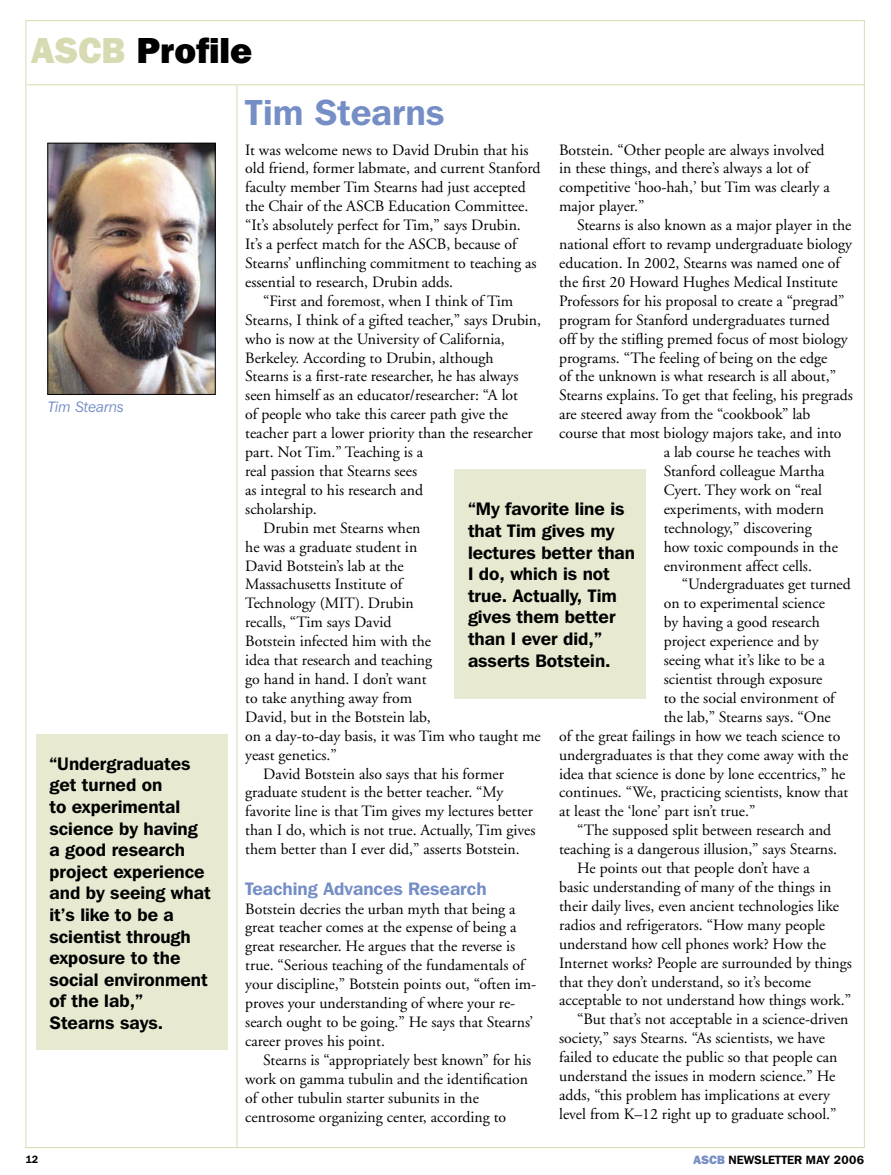
<style>
.page{position:relative;width:891px;height:1175px;background:#fff}
.page>*{position:absolute;margin:0;border:0;box-sizing:border-box;transform-origin:0 0}
.t1{font:800 36px "Franklin Gothic IT Cby BT";color:#000}
.HEADLINE{font:600 36px "Franklin Gothic IT Cby BT";color:#758ec5}
.CALL_OUT_BODY{font:600 18px/21.6px "Franklin Gothic IT Cby BT";color:#000}
.SUBHEAD{font:600 18px "Franklin Gothic IT Cby BT";color:#758ec5}
.BODY_TEXT{font:15.75px/18.9px "Adobe Garamond";color:#000}
.FIRST_PARA{font:15.75px/18.9px "Adobe Garamond";color:#000}
.t2{font:italic 15px "Franklin Gothic IT Cby BT";color:#758ec5}
.t3{font:600 12px "Franklin Gothic IT Cby BT";color:#000}
.t4{font:600 10.5px "Franklin Gothic IT Cby BT";color:#000}
.s1{color:#d8dbb1}
.s2{font-weight:800;color:#758ec5}
</style>
<div class="page">
<hr style="left:27px;top:84px;width:838px;height:1px;background:#d8dbb1">
<hr style="left:237px;top:85px;width:1px;height:1063px;background:#d8dbb1">
<img style="left:50px;top:145px;width:163px;height:247px">
<div style="left:48px;top:143px;width:167px;height:251px;border:1px solid #000"></div>
<div style="left:36px;top:734px;width:191px;height:315px;background:#e7e9d0"></div>
<div style="left:454px;top:469px;width:192px;height:229px;background:#e7e9d0"></div>
<p class="t1" style="left:32px;top:27px;width:222px"><span class="s1">ASCB</span> Profile</p>
<p class="HEADLINE" style="left:245px;top:89px;width:201px">Tim Stearns</p>
<p class="t2" style="left:48px;top:397px;width:77px">Tim Stearns</p>
<p class="CALL_OUT_BODY" style="left:50px;top:752px;width:163px">“Undergraduates get turned on<br>to experimental science by having a good research project experience and by seeing what it’s like to be a scientist through exposure to the social environment of the lab,”<br>Stearns says.</p>
<p class="FIRST_PARA" style="left:245px;top:140px;width:297px">It was welcome news to David Drubin that his old friend, former labmate, and current Stanford faculty member Tim Stearns had just accepted the Chair of the ASCB Education Committee. “It’s absolutely perfect for Tim,” says Drubin.<br>It’s a perfect match for the ASCB, because of Stearns’ unflinching commitment to teaching as essential to research, Drubin adds.</p>
<p class="BODY_TEXT" style="left:245px;top:292px;width:297px;text-indent:18px">“First and foremost, when I think of Tim Stearns, I think of a gifted teacher,” says Drubin, who is now at the University of California, Berkeley. According to Drubin, although<br>Stearns is a first-rate researcher, he has always seen himself as an educator/researcher: “A lot<br>of people who take this career path give the teacher part a lower priority than the researcher part. Not Tim.” Teaching is a<br>real passion that Stearns sees<br>as integral to his research and<br>scholarship.</p>
<p class="BODY_TEXT" style="left:245px;top:518px;width:297px;text-indent:18px">Drubin met Stearns when<br>he was a graduate student in<br>David Botstein’s lab at the<br>Massachusetts Institute of<br>Technology (MIT). Drubin<br>recalls, “Tim says David<br>Botstein infected him with the<br>idea that research and teaching<br>go hand in hand. I don’t want<br>to take anything away from<br>David, but in the Botstein lab,<br>on a day-to-day basis, it was Tim who taught me yeast genetics.”</p>
<p class="BODY_TEXT" style="left:245px;top:764px;width:292px;text-indent:18px">David Botstein also says that his former graduate student is the better teacher. “My favorite line is that Tim gives my lectures better than I do, which is not true. Actually, Tim gives them better than I ever did,” asserts Botstein.</p>
<p class="SUBHEAD" style="left:245px;top:877px;width:243px">Teaching Advances Research</p>
<p class="FIRST_PARA" style="left:245px;top:899px;width:293px">Botstein decries the urban myth that being a great teacher comes at the expense of being a great researcher. He argues that the reverse is true. “Serious teaching of the fundamentals of your discipline,” Botstein points out, “often im&shy;proves your understanding of where your re&shy;search ought to be going.” He says that Stearns’ career proves his point.</p>
<p class="BODY_TEXT" style="left:245px;top:1050px;width:288px;text-indent:18px">Stearns is “appropriately best known” for his work on gamma tubulin and the identification of other tubulin starter subunits in the centrosome organizing center, according to</p>
<p class="BODY_TEXT" style="left:559px;top:140px;width:272px">Botstein. “Other people are always involved in these things, and there’s always a lot of competitive ‘hoo-hah,’ but Tim was clearly a major player.”</p>
<p class="BODY_TEXT" style="left:577px;top:216px;width:276px">Stearns is also known as a major player in the</p>
<p class="BODY_TEXT" style="left:559px;top:235px;width:294px">national effort to revamp undergraduate biology</p>
<p class="BODY_TEXT" style="left:559px;top:254px;width:282px">education. In 2002, Stearns was named one of</p>
<p class="BODY_TEXT" style="left:559px;top:273px;width:280px">the first 20 Howard Hughes Medical Institute</p>
<p class="BODY_TEXT" style="left:559px;top:292px;width:287px">Professors for his proposal to create a “pregrad”</p>
<p class="BODY_TEXT" style="left:559px;top:311px;width:272px">program for Stanford undergraduates turned</p>
<p class="BODY_TEXT" style="left:559px;top:329px;width:290px">off by the stifling premed focus of most biology</p>
<p class="BODY_TEXT" style="left:559px;top:348px;width:270px">programs. “The feeling of being on the edge</p>
<p class="BODY_TEXT" style="left:559px;top:367px;width:278px">of the unknown is what research is all about,”</p>
<p class="BODY_TEXT" style="left:559px;top:386px;width:295px">Stearns explains. To get that feeling, his pregrads</p>
<p class="BODY_TEXT" style="left:559px;top:405px;width:253px">are steered away from the “cookbook” lab</p>
<p class="BODY_TEXT" style="left:559px;top:424px;width:284px">course that most biology majors take, and into</p>
<p class="BODY_TEXT" style="left:664px;top:443px;width:169px">a lab course he teaches with</p>
<p class="BODY_TEXT" style="left:664px;top:462px;width:162px">Stanford colleague Martha</p>
<p class="BODY_TEXT" style="left:664px;top:481px;width:160px">Cyert. They work on “real</p>
<p class="BODY_TEXT" style="left:664px;top:500px;width:162px">experiments, with modern</p>
<p class="BODY_TEXT" style="left:664px;top:518px;width:150px">technology,” discovering</p>
<p class="BODY_TEXT" style="left:664px;top:537px;width:176px">how toxic compounds in the</p>
<p class="BODY_TEXT" style="left:664px;top:556px;width:150px">environment affect cells.</p>
<p class="BODY_TEXT" style="left:682px;top:575px;width:171px">“Undergraduates get turned</p>
<p class="BODY_TEXT" style="left:664px;top:594px;width:163px">on to experimental science</p>
<p class="BODY_TEXT" style="left:664px;top:613px;width:158px">by having a good research</p>
<p class="BODY_TEXT" style="left:664px;top:632px;width:156px">project experience and by</p>
<p class="BODY_TEXT" style="left:664px;top:651px;width:163px">seeing what it’s like to be a</p>
<p class="BODY_TEXT" style="left:664px;top:670px;width:160px">scientist through exposure</p>
<p class="BODY_TEXT" style="left:664px;top:689px;width:173px">to the social environment of</p>
<p class="BODY_TEXT" style="left:664px;top:707px;width:169px">the lab,” Stearns says. “One</p>
<p class="BODY_TEXT" style="left:559px;top:726px;width:283px">of the great failings in how we teach science to</p>
<p class="BODY_TEXT" style="left:559px;top:745px;width:291px">undergraduates is that they come away with the</p>
<p class="BODY_TEXT" style="left:559px;top:764px;width:288px">idea that science is done by lone eccentrics,” he</p>
<p class="BODY_TEXT" style="left:559px;top:783px;width:291px">continues. “We, practicing scientists, know that</p>
<p class="BODY_TEXT" style="left:559px;top:802px;width:198px">at least the ‘lone’ part isn’t true.”</p>
<p class="BODY_TEXT" style="left:559px;top:821px;width:280px;text-indent:18px">“The supposed split between research and teaching is a dangerous illusion,” says Stearns.</p>
<p class="BODY_TEXT" style="left:559px;top:859px;width:294px;text-indent:18px">He points out that people don’t have a<br>basic understanding of many of the things in their daily lives, even ancient technologies like radios and refrigerators. “How many people understand how cell phones work? How the Internet works? People are surrounded by things that they don’t understand, so it’s become acceptable to not understand how things work.”</p>
<p class="BODY_TEXT" style="left:559px;top:1010px;width:291px;text-indent:18px">“But that’s not acceptable in a science-driven society,” says Stearns. “As scientists, we have failed to educate the public so that people can understand the issues in modern science.” He adds, “this problem has implications at every level from K–12 right up to graduate school.”</p>
<p class="CALL_OUT_BODY" style="left:468px;top:498px;width:169px">“My favorite line is that Tim gives my lectures better than<br>I do, which is not true. Actually, Tim gives them better than I ever did,” asserts Botstein.</p>
<p class="t4" style="left:26px;top:1153px;width:14px">12</p>
<p class="t3" style="left:694px;top:1152px;width:172px"><span class="s2">ASCB</span> NEWSLETTER MAY 2006</p>
</div>
